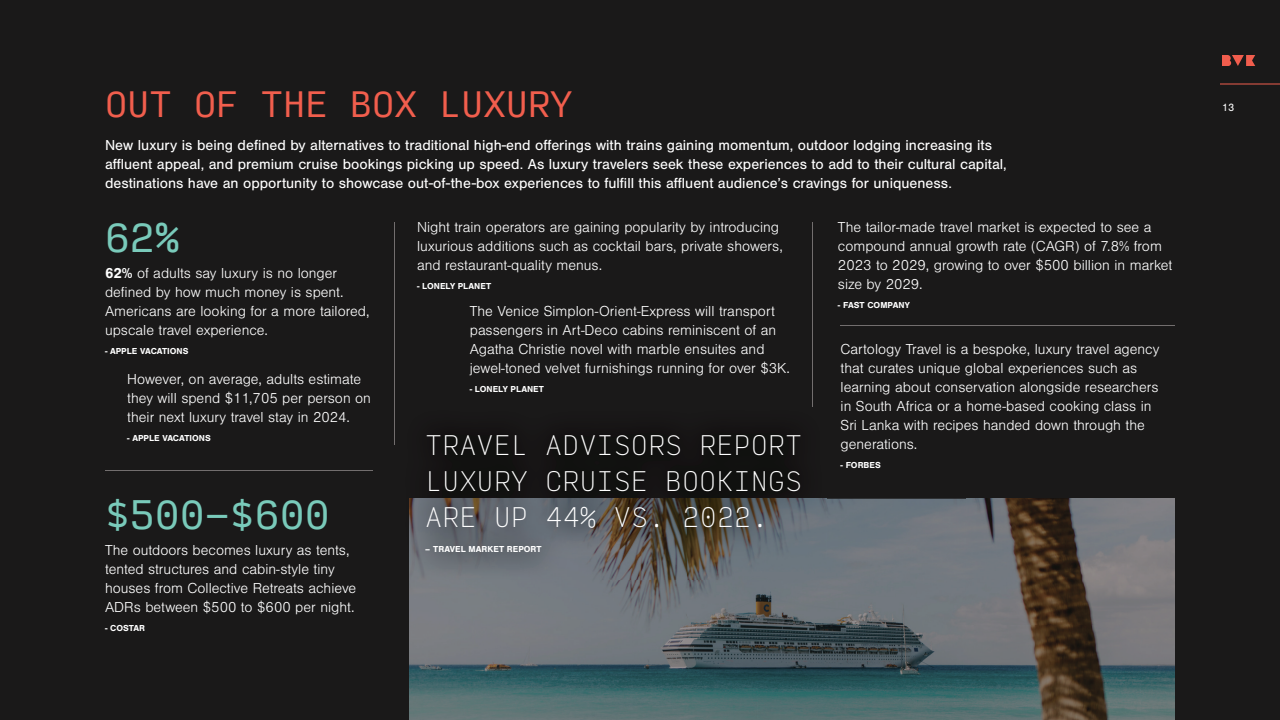
<style>
.page{position:relative;width:1280px;height:720px;background:#1a1919}
.page>*{position:absolute;margin:0;border:0;box-sizing:border-box;transform-origin:0 0}
.t1{font:39.3px "Input Mono";color:#79caba}
.t2{font:35px "Input Mono";color:#f15e4d}
.t3{font:100 27px/36px "Input Mono";color:#fff;text-align:justify}
.t4{font:300 15px/19px "Nimbus San";color:#fff}
.t5{font:15px/19px "Nimbus San";color:#fff}
.t6{font:11px "Nimbus San";color:#fff}
.t7{font:700 9px "Nimbus San";color:#fff}
.s1{font-weight:700}
</style>
<div class="page">
<img style="left:792px;top:499px;width:383px;height:221px">
<img style="left:409px;top:580px;width:383px;height:140px">
<hr style="left:841px;top:325px;width:334px;height:1px;background:#726e6e">
<hr style="left:394px;top:222px;width:1px;height:223px;background:#726e6e">
<hr style="left:812px;top:222px;width:1px;height:184px;background:#726e6e">
<hr style="left:105px;top:470px;width:267px;height:1px;background:#726e6e">
<div style="left:409px;top:440px;width:417px;height:59px;background:#111110"></div>
<img style="left:409px;top:499px;width:417px;height:81px">
<hr style="left:1220px;top:84px;width:60px;height:1px;background:#f15e4d">
<svg style="left:1222px;top:55px;width:33px;height:11px"></svg>
<h2 class="t2" style="left:105px;top:72px;width:469px">OUT OF THE BOX LUXURY</h2>
<p class="t5" style="left:105px;top:136px;width:903px">New luxury is being defined by alternatives to traditional high-end offerings with trains gaining momentum, outdoor lodging increasing its affluent appeal, and premium cruise bookings picking up speed. As luxury travelers seek these experiences to add to their cultural capital, destinations have an opportunity to showcase out-of-the-box experiences to fulfill this affluent audience’s cravings for uniqueness.</p>
<h1 class="t1" style="left:105px;top:202px;width:76px">62%</h1>
<p class="t4" style="left:105px;top:264px;width:266px"><span class="s1">62%</span> of adults say luxury is no longer defined by how much money is spent.<br>Americans are looking for a more tailored, upscale travel experience.</p>
<p class="t7" style="left:105px;top:346px;width:85px">- APPLE VACATIONS</p>
<p class="t4" style="left:127px;top:370px;width:245px">However, on average, adults estimate they will spend $11,705 per person on their next luxury travel stay in 2024.</p>
<p class="t7" style="left:127px;top:432px;width:85px">- APPLE VACATIONS</p>
<h1 class="t1" style="left:105px;top:479px;width:226px">$500-$600</h1>
<p class="t4" style="left:105px;top:541px;width:253px">The outdoors becomes luxury as tents, tented structures and cabin-style tiny houses from Collective Retreats achieve ADRs between $500 to $600 per night.</p>
<p class="t7" style="left:105px;top:623px;width:42px">- COSTAR</p>
<p class="t4" style="left:417px;top:218px;width:367px">Night train operators are gaining popularity by introducing luxurious additions such as cocktail bars, private showers, and restaurant-quality menus.</p>
<p class="t7" style="left:417px;top:281px;width:76px">- LONELY PLANET</p>
<p class="t4" style="left:470px;top:302px;width:322px">The Venice Simplon-Orient-Express will transport passengers in Art-Deco cabins reminiscent of an Agatha Christie novel with marble ensuites and jewel-toned velvet furnishings running for over $3K.</p>
<p class="t7" style="left:470px;top:384px;width:76px">- LONELY PLANET</p>
<h3 class="t3" style="left:425px;top:426px;width:379px">TRAVEL ADVISORS REPORT LUXURY CRUISE BOOKINGS ARE UP 44% VS. 2022.</h3>
<p class="t7" style="left:425px;top:544px;width:118px">– TRAVEL MARKET REPORT</p>
<p class="t4" style="left:838px;top:218px;width:336px">The tailor-made travel market is expected to see a compound annual growth rate (CAGR) of 7.8% from 2023 to 2029, growing to over $500 billion in market size by 2029.</p>
<p class="t7" style="left:838px;top:300px;width:73px">- FAST COMPANY</p>
<p class="t4" style="left:841px;top:340px;width:320px">Cartology Travel is a bespoke, luxury travel agency that curates unique global experiences such as learning about conservation alongside researchers in South Africa or a home-based cooking class in Sri Lanka with recipes handed down through the generations.</p>
<p class="t7" style="left:841px;top:460px;width:42px">- FORBES</p>
<p class="t6" style="left:1222px;top:101px;width:14px">13</p>
</div>
